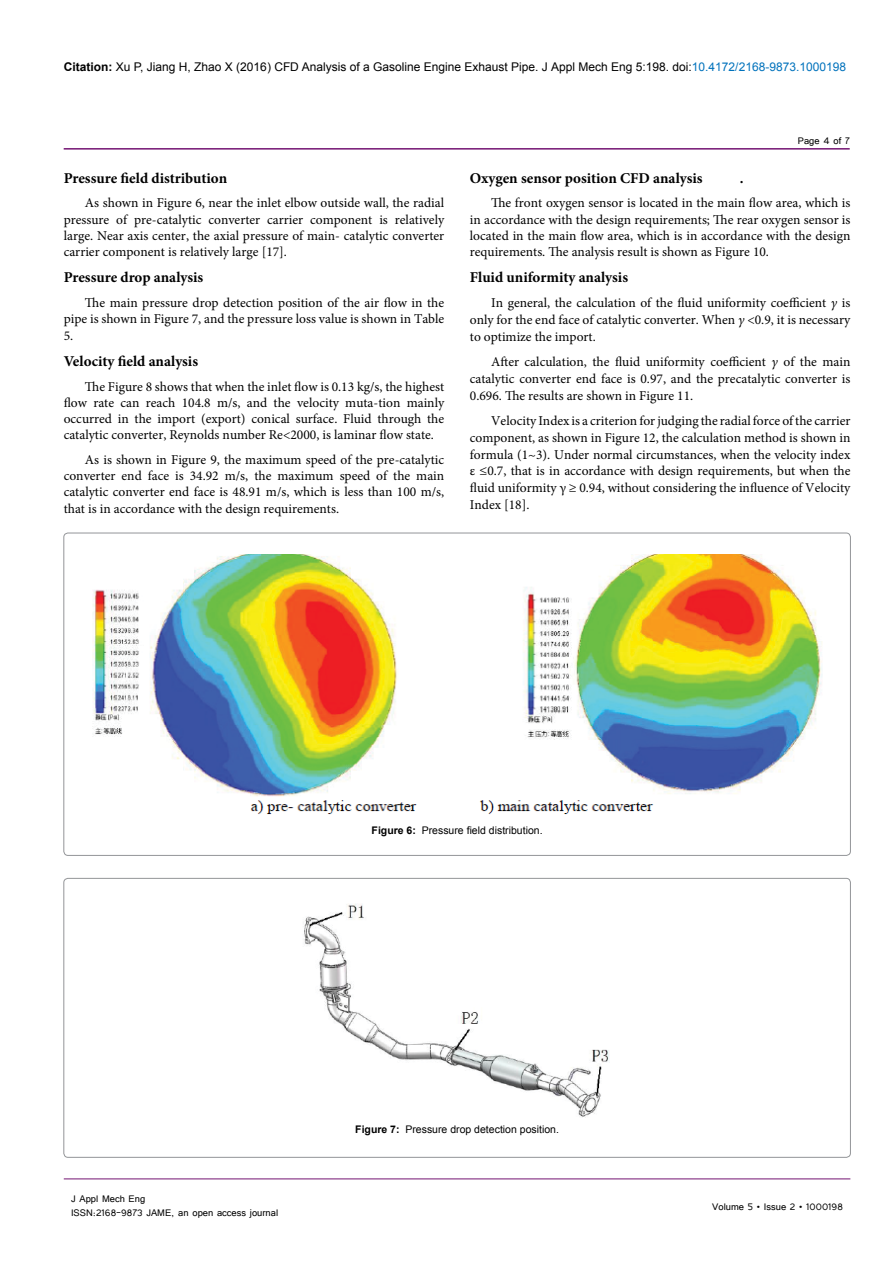
<style>
.page{position:relative;width:893px;height:1263px;background:#fff}
.page>*{position:absolute;margin:0;border:0;box-sizing:border-box;transform-origin:0 0}
.t1{font:700 15px "Minion Pro";color:#000}
.t2{font:13.5px/16.2px "Minion Pro";color:#000;text-align:justify}
.t3{font:12px "Arial";color:#000}
.t4{font:12px/14.4px "Tunga";color:#000}
.t5{font:10.5px "Arial";color:#000}
.s1{font-weight:700}
.s2{color:#0072bc}
.s3{font-style:italic}
</style>
<div class="page">
<hr style="left:64px;top:1179px;width:786px;height:1px;background:#741472">
<hr style="left:64px;top:148px;width:786px;height:2px;background:#741472">
<img style="left:92px;top:555px;width:731px;height:260px">
<img style="left:304px;top:904px;width:305px;height:213px">
<p class="t3" style="left:64px;top:59px;width:784px"><span class="s1">Citation:</span> Xu P, Jiang H, Zhao X (2016) CFD Analysis of a Gasoline Engine Exhaust Pipe. J Appl Mech Eng 5:198. doi:<span class="s2">10.4172/2168-9873.1000198</span></p>
<p class="t1" style="left:64px;top:167px;width:165px">Pressure field distribution</p>
<p class="t2" style="left:64px;top:195px;width:382px;text-indent:21px">As shown in Figure 6, near the inlet elbow outside wall, the radial pressure of pre-catalytic converter carrier component is relatively large. Near axis center, the axial pressure of main- catalytic converter carrier component is relatively large [17].</p>
<p class="t1" style="left:64px;top:267px;width:141px">Pressure drop analysis</p>
<p class="t2" style="left:64px;top:295px;width:382px;text-indent:21px">The main pressure drop detection position of the air flow in the pipe is shown in Figure 7, and the pressure loss value is shown in Table 5.</p>
<p class="t1" style="left:64px;top:351px;width:136px">Velocity field analysis</p>
<p class="t2" style="left:64px;top:378px;width:382px;text-indent:21px">The Figure 8 shows that when the inlet flow is 0.13 kg/s, the highest flow rate can reach 104.8 m/s, and the velocity muta-tion mainly occurred in the import (export) conical surface. Fluid through the catalytic converter, Reynolds number Re&lt;2000, is laminar flow state.</p>
<p class="t2" style="left:64px;top:452px;width:382px;text-indent:21px">As is shown in Figure 9, the maximum speed of the pre-catalytic converter end face is 34.92 m/s, the maximum speed of the main catalytic converter end face is 48.91 m/s, which is less than 100 m/s, that is in accordance with the design requirements.</p>
<p class="t4" style="left:798px;top:133px;width:54px">Page 4 of 7</p>
<p class="t1" style="left:470px;top:167px;width:234px">Oxygen sensor position CFD analysis</p>
<p class="t1" style="left:740px;top:167px;width:5px">.</p>
<p class="t2" style="left:470px;top:195px;width:382px;text-indent:21px">The front oxygen sensor is located in the main flow area, which is in accordance with the design requirements; The rear oxygen sensor is located in the main flow area, which is in accordance with the design requirements. The analysis result is shown as Figure 10.</p>
<p class="t1" style="left:470px;top:267px;width:160px">Fluid uniformity analysis</p>
<p class="t2" style="left:470px;top:294px;width:382px;line-height:16.8px;text-indent:21px">In general, the calculation of the fluid uniformity coefficient <span class="s3">γ</span> is only for the end face of catalytic converter. When <span class="s3">γ</span> &lt;0.9, it is necessary to optimize the import.</p>
<p class="t2" style="left:470px;top:353px;width:382px;line-height:16.8px;text-indent:21px">After calculation, the fluid uniformity coefficient <span class="s3">γ</span> of the main catalytic converter end face is 0.97, and the precatalytic converter is 0.696. The results are shown in Figure 11.</p>
<p class="t2" style="left:470px;top:412px;width:382px;line-height:16.8px;text-indent:21px">Velocity Index is a criterion for judging the radial force of the carrier component, as shown in Figure 12, the calculation method is shown in formula (1~3). Under normal circumstances, when the velocity index ε ≤0.7, that is in accordance with design requirements, but when the fluid uniformity γ ≥ 0.94, without considering the influence of Velocity Index [18].</p>
<p class="t5" style="left:372px;top:823px;width:172px"><span class="s1">Figure 6:</span> Pressure field distribution.</p>
<p class="t4" style="left:71px;top:1190px;width:209px">J Appl Mech Eng<br>ISSN:2168-9873 JAME, an open access journal</p>
<p class="t5" style="left:355px;top:1123px;width:205px"><span class="s1">Figure 7:</span> Pressure drop detection position.</p>
<p class="t4" style="left:712px;top:1199px;width:132px">Volume 5 • Issue 2 • 1000198</p>
</div>
